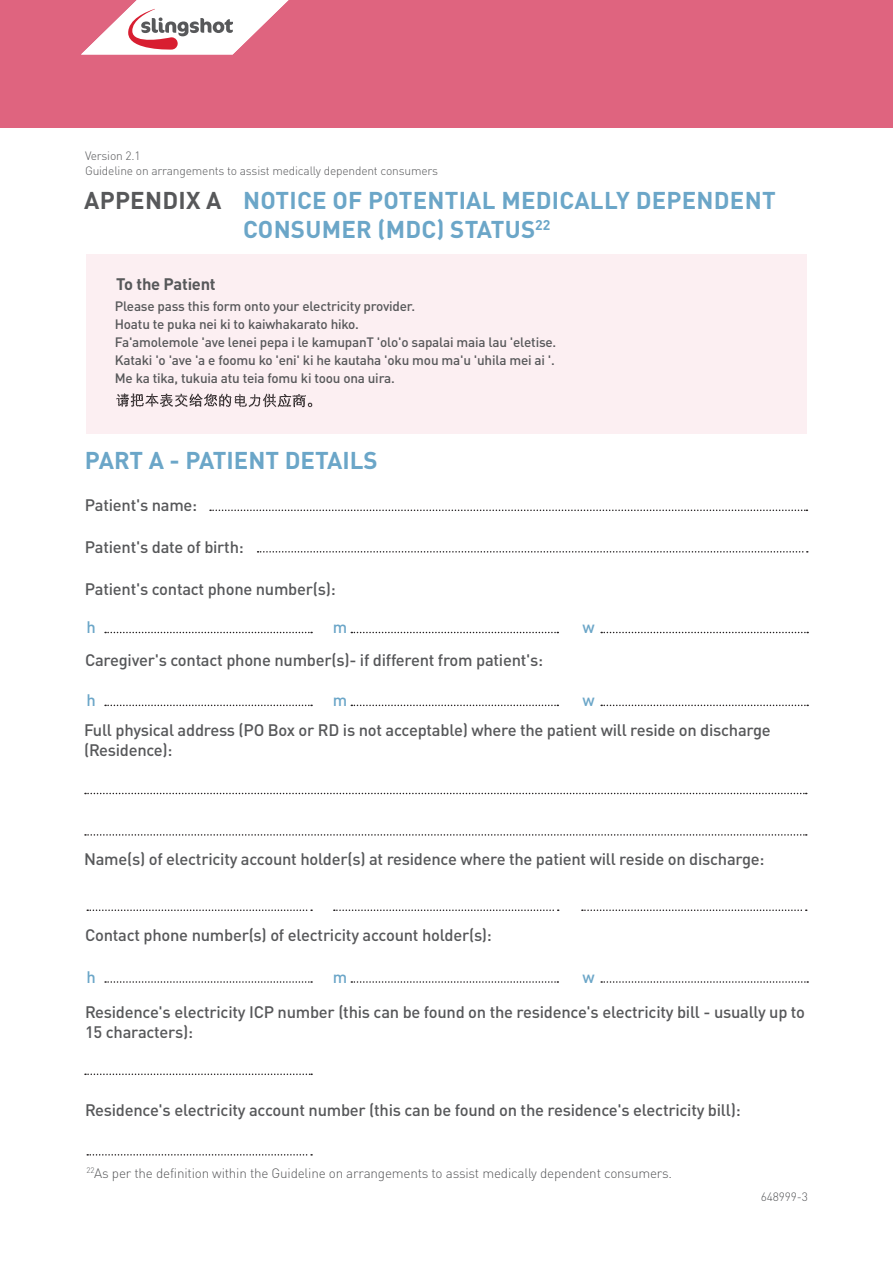
<style>
.page{position:relative;width:893px;height:1263px;background:#fff}
.page>*{position:absolute;margin:0;border:0;box-sizing:border-box;transform-origin:0 0}
.t1{font:700 24px/28.8px "DINOT";letter-spacing:.01em;color:#6ba6c8}
.t2{font:700 24px "DINOT";letter-spacing:.01em;color:#57585a}
.t3{font:500 16.5px/19.5px "DINOT";letter-spacing:-.015em;color:#57585a}
.t4{font:700 16.5px "DINOT";letter-spacing:-.015em;color:#57585a}
.t5{font:500 16.5px "DINOT";color:#6ba6c8}
.t6{font:500 13.5px "DINOT";letter-spacing:-.015em;color:#57585a}
.t7{font:300 13.5px "DINOT";letter-spacing:-.015em;color:#57585a}
.t8{font:300 12px/15px "DINOT";letter-spacing:-.015em;color:#57585a}
</style>
<div class="page">
<div style="left:0;top:0;width:893px;height:128px;background:#df647f"></div>
<div style="left:86px;top:254px;width:721px;height:179px;background:#fceff2"></div>
<img style="left:116px;top:393px;width:197px;height:15px">
<svg style="left:81px;top:0;width:207px;height:55px"></svg>
<svg style="left:210px;top:509px;width:597px;height:2px"></svg>
<svg style="left:258px;top:551px;width:550px;height:2px"></svg>
<svg style="left:105px;top:632px;width:207px;height:1px"></svg>
<svg style="left:105px;top:705px;width:207px;height:1px"></svg>
<svg style="left:105px;top:981px;width:207px;height:2px"></svg>
<svg style="left:351px;top:632px;width:207px;height:1px"></svg>
<svg style="left:351px;top:705px;width:207px;height:1px"></svg>
<svg style="left:351px;top:981px;width:207px;height:2px"></svg>
<svg style="left:601px;top:632px;width:207px;height:1px"></svg>
<svg style="left:601px;top:705px;width:207px;height:1px"></svg>
<svg style="left:601px;top:981px;width:207px;height:2px"></svg>
<svg style="left:87px;top:909px;width:225px;height:2px"></svg>
<svg style="left:87px;top:1154px;width:225px;height:1px"></svg>
<svg style="left:85px;top:793px;width:722px;height:1px"></svg>
<svg style="left:85px;top:834px;width:722px;height:2px"></svg>
<svg style="left:85px;top:1073px;width:227px;height:2px"></svg>
<svg style="left:334px;top:909px;width:225px;height:2px"></svg>
<svg style="left:582px;top:909px;width:225px;height:2px"></svg>
<p class="t8" style="left:85px;top:148px;width:354px">Version 2.1<br>Guideline on arrangements to assist medically dependent consumers</p>
<p class="t2" style="left:84px;top:185px;width:139px">APPENDIX A</p>
<p class="t1" style="left:243px;top:185px;width:534px">NOTICE OF POTENTIAL MEDICALLY DEPENDENT<br>CONSUMER (MDC) STATUS<sup>22</sup></p>
<p class="t4" style="left:116px;top:273px;width:101px">To the Patient</p>
<p class="t6" style="left:115px;top:297px;width:302px">Please pass this form onto your electricity provider.</p>
<p class="t6" style="left:115px;top:315px;width:246px">Hoatu te puka nei ki to kaiwhakarato hiko.</p>
<p class="t6" style="left:115px;top:333px;width:443px">Fa'amolemole 'ave lenei pepa i le kamupanT 'olo'o sapalai maia lau 'eletise.</p>
<p class="t6" style="left:115px;top:351px;width:442px">Kataki 'o 'ave 'a e foomu ko 'eni' ki he kautaha 'oku mou ma'u 'uhila mei ai '.</p>
<p class="t6" style="left:115px;top:369px;width:282px">Me ka tika, tukuia atu teia fomu ki toou ona uira.</p>
<p class="t1" style="left:85px;top:445px;width:294px">PART A - PATIENT DETAILS</p>
<p class="t3" style="left:85px;top:495px;width:114px">Patient's name:</p>
<p class="t3" style="left:85px;top:537px;width:160px">Patient's date of birth:</p>
<p class="t3" style="left:85px;top:579px;width:252px">Patient's contact phone number(s):</p>
<p class="t5" style="left:86px;top:617px;width:11px">h</p>
<p class="t5" style="left:333px;top:617px;width:16px">m</p>
<p class="t3" style="left:85px;top:650px;width:460px">Caregiver's contact phone number(s)- if different from patient's:</p>
<p class="t5" style="left:86px;top:690px;width:11px">h</p>
<p class="t5" style="left:333px;top:690px;width:16px">m</p>
<p class="t5" style="left:583px;top:617px;width:14px">w</p>
<p class="t5" style="left:583px;top:690px;width:14px">w</p>
<p class="t3" style="left:84px;top:720px;width:688px">Full physical address (PO Box or RD is not acceptable) where the patient will reside on discharge (Residence):</p>
<p class="t3" style="left:84px;top:849px;width:682px">Name(s) of electricity account holder(s) at residence where the patient will reside on discharge:</p>
<p class="t3" style="left:85px;top:925px;width:408px">Contact phone number(s) of electricity account holder(s):</p>
<p class="t5" style="left:86px;top:966px;width:11px">h</p>
<p class="t5" style="left:333px;top:966px;width:16px">m</p>
<p class="t5" style="left:583px;top:966px;width:14px">w</p>
<p class="t3" style="left:85px;top:1002px;width:722px">Residence's electricity ICP number (this can be found on the residence's electricity bill - usually up to<br>15 characters):</p>
<p class="t3" style="left:85px;top:1100px;width:657px">Residence's electricity account number (this can be found on the residence's electricity bill):</p>
<p class="t7" style="left:86px;top:1165px;width:587px"><sup>22</sup>As per the definition within the Guideline on arrangements to assist medically dependent consumers.</p>
<p class="t8" style="left:761px;top:1189px;width:49px">648999-3</p>
</div>
